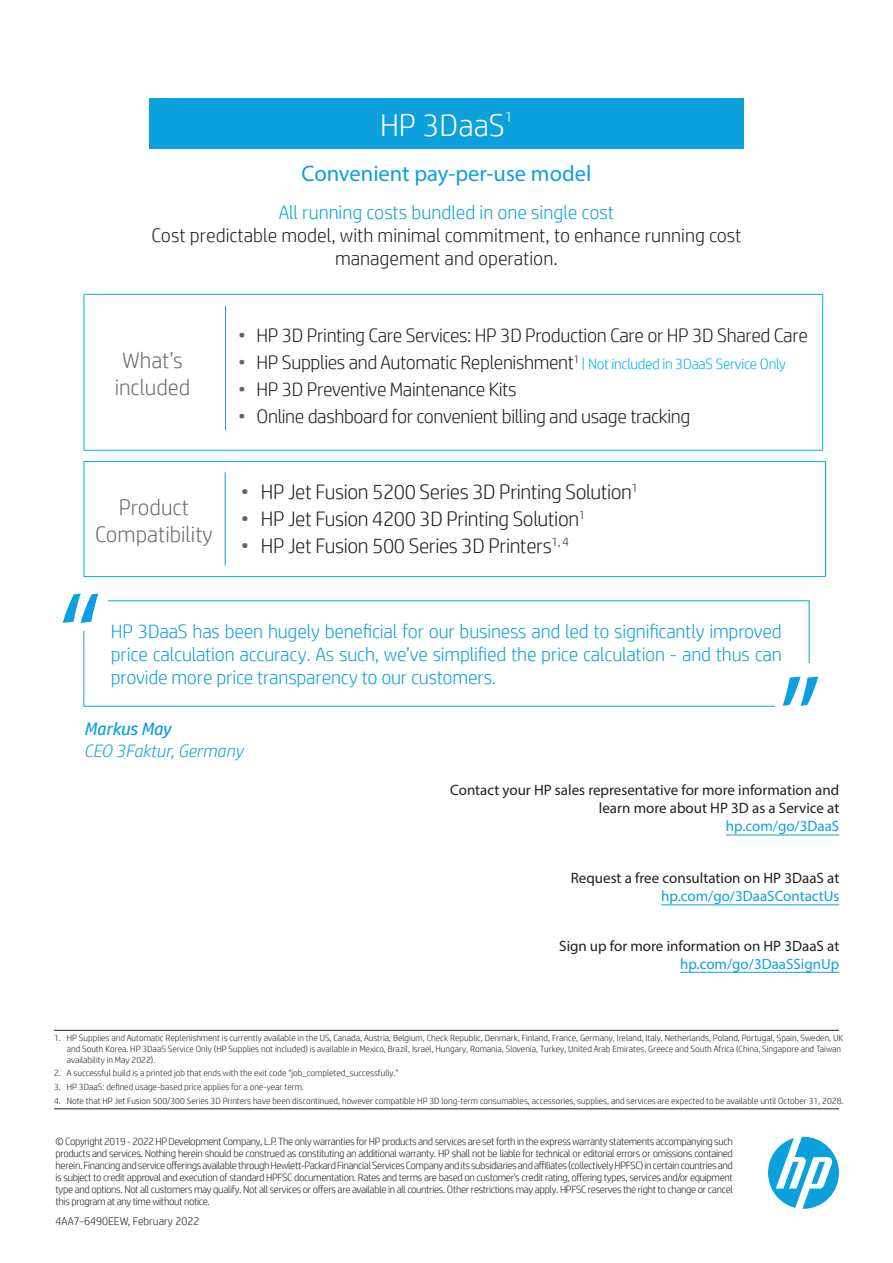
<style>
.page{position:relative;width:893px;height:1263px;background:#fff}
.page>*{position:absolute;margin:0;border:0;box-sizing:border-box;transform-origin:0 0}
.t1{font:120px "Myriad Pro";color:#0ca0dd}
.t2{font:300 31.5px "HP Simplified";color:#fff}
.t3{font:300 22.5px/27px "HP Simplified";color:#6c6d70;text-align:center}
.t4{font:22.5px "Myriad Pro";color:#0ca0dd}
.t5{font:300 21px "HP Simplified";letter-spacing:-.02em;color:#231f20}
.t6{font:300 19.5px/23.4px "HP Simplified";letter-spacing:-.01em;color:#0ca0dd}
.t7{font:300 19.5px "HP Simplified";letter-spacing:-.02em;color:#231f20}
.t8{font:300 19.5px/23.4px "HP Simplified";color:#231f20;text-align:center}
.t9{font:italic 300 18px "HP Simplified";color:#0ca0dd}
.t10{font:italic 18px "HP Simplified";color:#0ca0dd}
.t11{font:15px/18px "Myriad Pro";color:#231f20;text-align:right}
.t12{font:15px "Myriad Pro";color:#0ca0dd}
.t13{font:300 14.85px "HP Simplified";color:#fff}
.t14{font:300 11.25px "HP Simplified";color:#231f20}
.t15{font:300 10.5px/12px "HP Simplified";letter-spacing:-.035em;color:#231f20;text-align:justify}
.t16{font:300 9px/10.8px "HP Simplified";color:#231f20}
.s1{color:#5f6368}
.s2{font-size:15px;color:#00aeef}
.s3{color:#0ca0dd}
</style>
<div class="page">
<hr style="left:54px;top:1030px;width:785px;height:1px;background:#231f20">
<hr style="left:726px;top:835px;width:113px;height:1px;background:#0ca0dd">
<hr style="left:661px;top:905px;width:178px;height:1px;background:#0ca0dd">
<hr style="left:680px;top:972px;width:159px;height:1px;background:#0ca0dd">
<svg style="left:768px;top:1137px;width:71px;height:72px"></svg>
<hr style="left:54px;top:1108px;width:785px;height:1px;background:#231f20">
<hr style="left:84px;top:294px;width:137px;height:1px;background:#00aeef">
<hr style="left:84px;top:294px;width:1px;height:156px;background:#00aeef">
<hr style="left:221px;top:294px;width:602px;height:1px;background:#00aeef">
<hr style="left:822px;top:294px;width:1px;height:156px;background:#00aeef">
<hr style="left:84px;top:450px;width:137px;height:1px;background:#00aeef">
<hr style="left:221px;top:450px;width:602px;height:1px;background:#00aeef">
<div style="left:149px;top:99px;width:595px;height:50px;background:#0ca0dd"></div>
<hr style="left:225px;top:306px;width:1px;height:124px;background:#0ca0dd">
<div style="left:84px;top:600px;width:725px;height:107px;border:1px solid #0ca0dd"></div>
<div style="left:775px;top:664px;width:64px;height:47px;background:#fff"></div>
<div style="left:43px;top:583px;width:65px;height:47px;background:#fff"></div>
<hr style="left:225px;top:472px;width:1px;height:94px;background:#0ca0dd">
<hr style="left:84px;top:461px;width:140px;height:1px;background:#00aeef">
<hr style="left:84px;top:462px;width:1px;height:114px;background:#00aeef">
<hr style="left:224px;top:461px;width:602px;height:1px;background:#00aeef">
<hr style="left:825px;top:462px;width:1px;height:114px;background:#00aeef">
<hr style="left:84px;top:576px;width:140px;height:1px;background:#00aeef">
<hr style="left:224px;top:576px;width:602px;height:1px;background:#00aeef">
<p class="t2" style="left:380px;top:108px;width:126px">HP 3DaaS</p>
<p class="t13" style="left:505px;top:108px;width:9px">1</p>
<p class="t4" style="left:302px;top:160px;width:291px">Convenient pay-per-use model</p>
<p class="t6" style="left:279px;top:200px;width:337px">All running costs bundled in one single cost</p>
<p class="t8" style="left:151px;top:223px;width:592px">Cost predictable model, with minimal commitment, to enhance running cost management and operation.</p>
<p class="t3" style="left:115px;top:346px;width:77px">What’s included</p>
<p class="t3" style="left:95px;top:493px;width:119px">Product<br>Compatibility</p>
<p class="t7" style="left:238px;top:324px;width:571px"><span class="s1">•</span> HP 3D Printing Care Services: HP 3D Production Care or HP 3D Shared Care</p>
<p class="t7" style="left:238px;top:351px;width:549px"><span class="s1">•</span> HP Supplies and Automatic Replenishment<sup>1</sup> <span class="s2">| Not included in 3DaaS Service Only</span></p>
<p class="t7" style="left:238px;top:378px;width:280px"><span class="s1">•</span> HP 3D Preventive Maintenance Kits</p>
<p class="t7" style="left:238px;top:405px;width:454px"><span class="s1">•</span> Online dashboard for convenient billing and usage tracking</p>
<p class="t5" style="left:241px;top:480px;width:399px"><span class="s1">•</span> HP Jet Fusion 5200 Series 3D Printing Solution<sup>1</sup></p>
<p class="t5" style="left:241px;top:507px;width:346px"><span class="s1">•</span> HP Jet Fusion 4200 3D Printing Solution<sup>1</sup></p>
<p class="t5" style="left:241px;top:534px;width:330px"><span class="s1">•</span> HP Jet Fusion 500 Series 3D Printers<sup>1,</sup> <sup>4</sup></p>
<p class="t1" style="left:59px;top:562px;width:44px">“</p>
<p class="t6" style="left:111px;top:619px;width:672px">HP 3DaaS has been hugely beneficial for our business and led to significantly improved price calculation accuracy. As such, we’ve simplified the price calculation - and thus can</p>
<p class="t6" style="left:111px;top:666px;width:387px">provide more price transparency to our customers.</p>
<p class="t1" style="left:779px;top:644px;width:44px">”</p>
<p class="t10" style="left:84px;top:718px;width:88px">Markus May</p>
<p class="t9" style="left:84px;top:740px;width:160px">CEO 3Faktur, Germany</p>
<p class="t11" style="left:450px;top:781px;width:391px">Contact your HP sales representative for more information and learn more about HP 3D as a Service at<br><span class="s3">hp.com/go/3DaaS</span></p>
<p class="t11" style="left:571px;top:869px;width:270px">Request a free consultation on HP 3DaaS at</p>
<p class="t12" style="left:661px;top:887px;width:180px">hp.com/go/3DaaSContactUs</p>
<p class="t11" style="left:559px;top:936px;width:282px">Sign up for more information on HP 3DaaS at</p>
<p class="t12" style="left:680px;top:954px;width:161px">hp.com/go/3DaaSSignUp</p>
<p class="t16" style="left:67px;top:1032px;width:778px;text-indent:-13px">1. HP Supplies and Automatic Replenishment is currently available in the US, Canada, Austria, Belgium, Check Republic, Denmark, Finland, France, Germany, Ireland, Italy, Netherlands, Poland, Portugal, Spain, Sweden, UK and South Korea. HP 3DaaS Service Only (HP Supplies not included) is available in Mexico, Brazil, Israel, Hungary, Romania, Slovenia, Turkey, United Arab Emirates, Greece and South Africa (China, Singapore and Taiwan availability in May 2022).</p>
<p class="t16" style="left:54px;top:1068px;width:346px">2. A successful build is a printed job that ends with the exit code “job_completed_successfully.”</p>
<p class="t16" style="left:54px;top:1081px;width:251px">3. HP 3DaaS: defined usage-based price applies for a one-year term.</p>
<p class="t16" style="left:54px;top:1095px;width:791px">4. Note that HP Jet Fusion 500/300 Series 3D Printers have been discontinued, however compatible HP 3D long-term consumables, accessories, supplies, and services are expected to be available until October 31, 2028.</p>
<p class="t15" style="left:56px;top:1135px;width:679px">© Copyright 2019 - 2022 HP Development Company, L.P. The only warranties for HP products and services are set forth in the express warranty statements accompanying such products and services. Nothing herein should be construed as constituting an additional warranty. HP shall not be liable for technical or editorial errors or omissions contained herein. Financing and service offerings available through Hewlett-Packard Financial Services Company and its subsidiaries and affiliates (collectively HPFSC) in certain countries and is subject to credit approval and execution of standard HPFSC documentation. Rates and terms are based on customer’s credit rating, offering types, services and/or equipment type and options. Not all customers may qualify. Not all services or offers are available in all countries. Other restrictions may apply. HPFSC reserves the right to change or cancel this program at any time without notice.</p>
<p class="t14" style="left:56px;top:1214px;width:145px">4AA7-6490EEW, February 2022</p>
</div>
